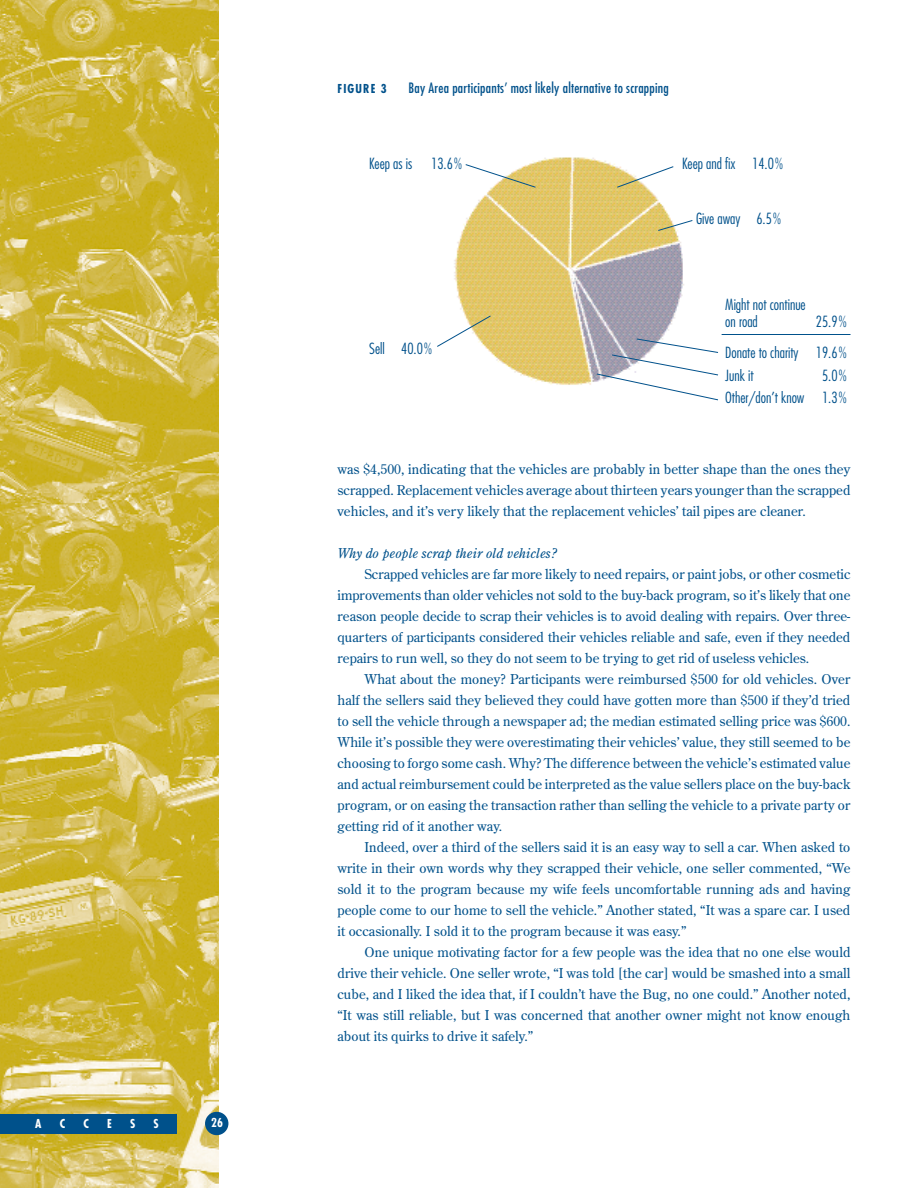
<style>
.page{position:relative;width:918px;height:1188px;background:#fff}
.page>*{position:absolute;margin:0;border:0;box-sizing:border-box;transform-origin:0 0}
.t1{font:300 condensed 15px/16.5px "Futura";color:#00518b;text-align:right}
.t2{font:condensed 13.95px "Futura";letter-spacing:.015em;color:#00518b}
.t3{font:13.5px/21px "Century Old Style";letter-spacing:.005em;color:#00518b;text-align:justify}
.t4{font:italic 13.5px "Century Old Style";letter-spacing:.005em;color:#00518b}
.t5{font:700 condensed 12px "Futura";color:#fff}
.t6{font:700 condensed 12px "Futura";letter-spacing:.1em;color:#00518b}
</style>
<div class="page">
<img style="left:0;top:0;width:219px;height:1187px">
<div style="left:205px;top:1112px;width:23px;height:23px;background:#00518b;border-radius:50%"></div>
<div style="left:0;top:1114px;width:177px;height:20px;background:#00518b"></div>
<img style="left:454px;top:157px;width:268px;height:244px">
<svg style="left:437px;top:315px;width:54px;height:32px"></svg>
<svg style="left:465px;top:164px;width:71px;height:24px"></svg>
<svg style="left:617px;top:166px;width:57px;height:22px"></svg>
<svg style="left:658px;top:220px;width:35px;height:11px"></svg>
<svg style="left:596px;top:338px;width:123px;height:62px"></svg>
<hr style="left:722px;top:334px;width:128px;height:1px;background:#00518b">
<p class="t5" style="left:35px;top:1119px;width:8px">A</p>
<p class="t5" style="left:60px;top:1119px;width:7px">C</p>
<p class="t5" style="left:83px;top:1119px;width:7px">C</p>
<p class="t5" style="left:107px;top:1119px;width:6px">E</p>
<p class="t5" style="left:130px;top:1119px;width:7px">S</p>
<p class="t5" style="left:154px;top:1119px;width:7px">S</p>
<p class="t5" style="left:211px;top:1118px;width:13px">26</p>
<p class="t6" style="left:338px;top:83px;width:51px">FIGURE 3</p>
<p class="t2" style="left:408px;top:81px;width:262px">Bay Area participants’ most likely alternative to scrapping</p>
<p class="t1" style="left:369px;top:157px;width:45px">Keep as is</p>
<p class="t1" style="left:431px;top:157px;width:32px">13.6%</p>
<p class="t1" style="left:682px;top:157px;width:102px">Keep and fix 14.0%</p>
<p class="t1" style="left:369px;top:342px;width:64px">Sell 40.0%</p>
<p class="t1" style="left:696px;top:212px;width:86px">Give away 6.5%</p>
<p class="t1" style="left:725px;top:298px;width:82px;text-align:left">Might not continue on road</p>
<p class="t1" style="left:725px;top:307px;width:123px;line-height:31.5px">25.9%<br>Donate to charity 19.6%</p>
<p class="t1" style="left:725px;top:368px;width:30px">Junk it</p>
<p class="t1" style="left:725px;top:365px;width:123px;line-height:22.5px">5.0%<br>Other/don’t know 1.3%</p>
<p class="t3" style="left:338px;top:460px;width:515px">was $4,500, indicating that the vehicles are probably in better shape than the ones they scrapped. Replacement vehicles average about thirteen years younger than the scrapped vehicles, and it’s very likely that the replacement vehicles’ tail pipes are cleaner.</p>
<p class="t4" style="left:338px;top:548px;width:221px">Why do people scrap their old vehicles?</p>
<p class="t3" style="left:338px;top:565px;width:514px;text-indent:27px">Scrapped vehicles are far more likely to need repairs, or paint jobs, or other cosmetic improvements than older vehicles not sold to the buy-back program, so it’s likely that one reason people decide to scrap their vehicles is to avoid dealing with repairs. Over three&shy;quarters of participants considered their vehicles reliable and safe, even if they needed repairs to run well, so they do not seem to be trying to get rid of useless vehicles.</p>
<p class="t3" style="left:338px;top:670px;width:514px;text-indent:27px">What about the money? Participants were reimbursed $500 for old vehicles. Over half the sellers said they believed they could have gotten more than $500 if they’d tried to sell the vehicle through a newspaper ad; the median estimated selling price was $600.<br>While it’s possible they were overestimating their vehicles’ value, they still seemed to be choosing to forgo some cash. Why? The difference between the vehicle’s estimated value and actual reimbursement could be interpreted as the value sellers place on the buy-back program, or on easing the transaction rather than selling the vehicle to a private party or getting rid of it another way.</p>
<p class="t3" style="left:338px;top:838px;width:514px;text-indent:27px">Indeed, over a third of the sellers said it is an easy way to sell a car. When asked to write in their own words why they scrapped their vehicle, one seller commented, “We sold it to the program because my wife feels uncomfortable running ads and having people come to our home to sell the vehicle.” Another stated, “It was a spare car. I used it occasionally. I sold it to the program because it was easy.”</p>
<p class="t3" style="left:338px;top:943px;width:514px;text-indent:27px">One unique motivating factor for a few people was the idea that no one else would drive their vehicle. One seller wrote, “I was told [the car] would be smashed into a small cube, and I liked the idea that, if I couldn’t have the Bug, no one could.” Another noted, “It was still reliable, but I was concerned that another owner might not know enough about its quirks to drive it safely.”</p>
</div>
